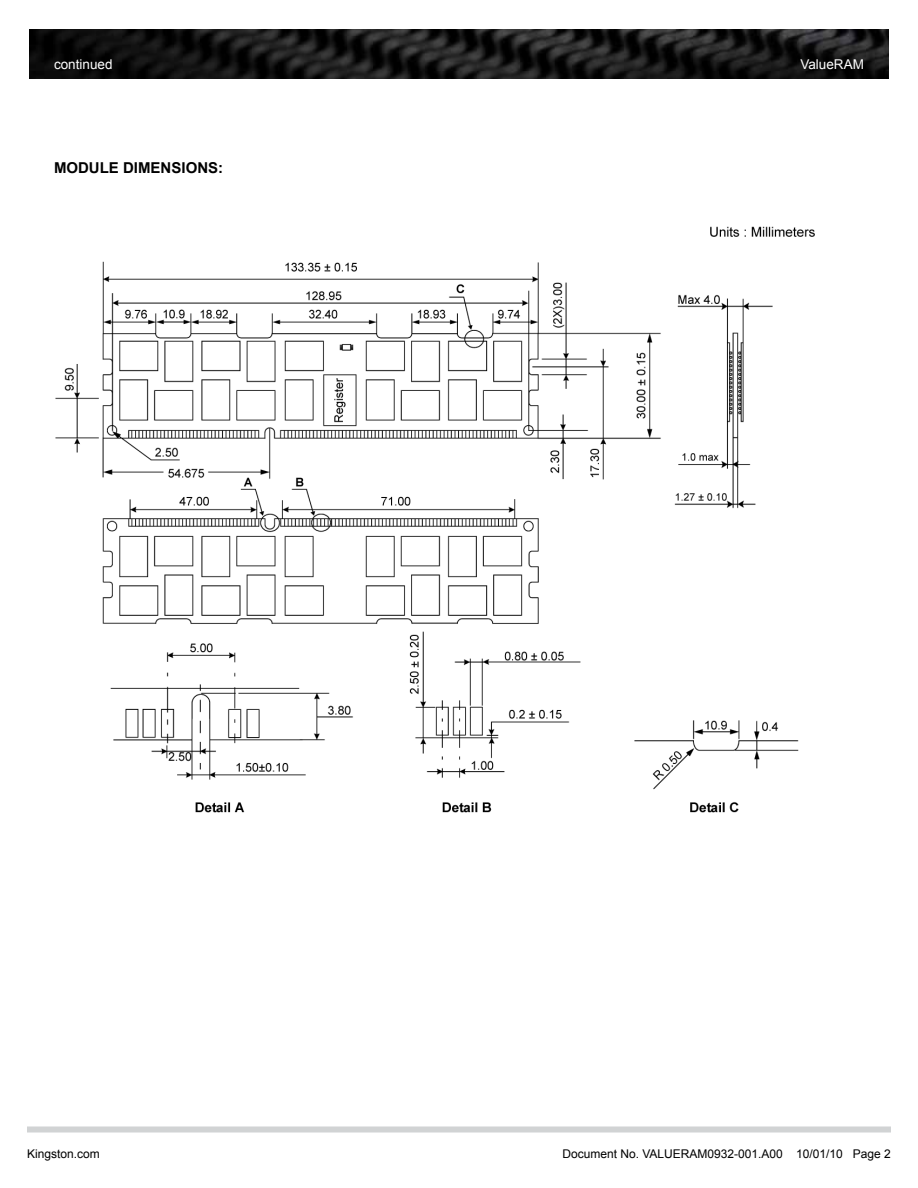
<style>
.page{position:relative;width:918px;height:1188px;background:#fff}
.page>*{position:absolute;margin:0;border:0;box-sizing:border-box;transform-origin:0 0}
.t1{font:700 15px "Arial";color:#000}
.t2{font:13.5px "Arial";color:#fff}
.t3{font:12px "Arial";color:#000}
</style>
<div class="page">
<img style="left:29px;top:29px;width:860px;height:50px">
<div style="left:27px;top:1126px;width:864px;height:6px;background:#d1d3d4"></div>
<img style="left:55px;top:226px;width:760px;height:587px">
<p class="t2" style="left:54px;top:56px;width:60px">continued</p>
<p class="t2" style="left:800px;top:56px;width:65px">ValueRAM</p>
<p class="t1" style="left:54px;top:158px;width:171px">MODULE DIMENSIONS:</p>
<p class="t3" style="left:27px;top:1146px;width:74px">Kingston.com</p>
<p class="t3" style="left:562px;top:1146px;width:330px">Document No. VALUERAM0932-001.A00 10/01/10 Page 2</p>
</div>
